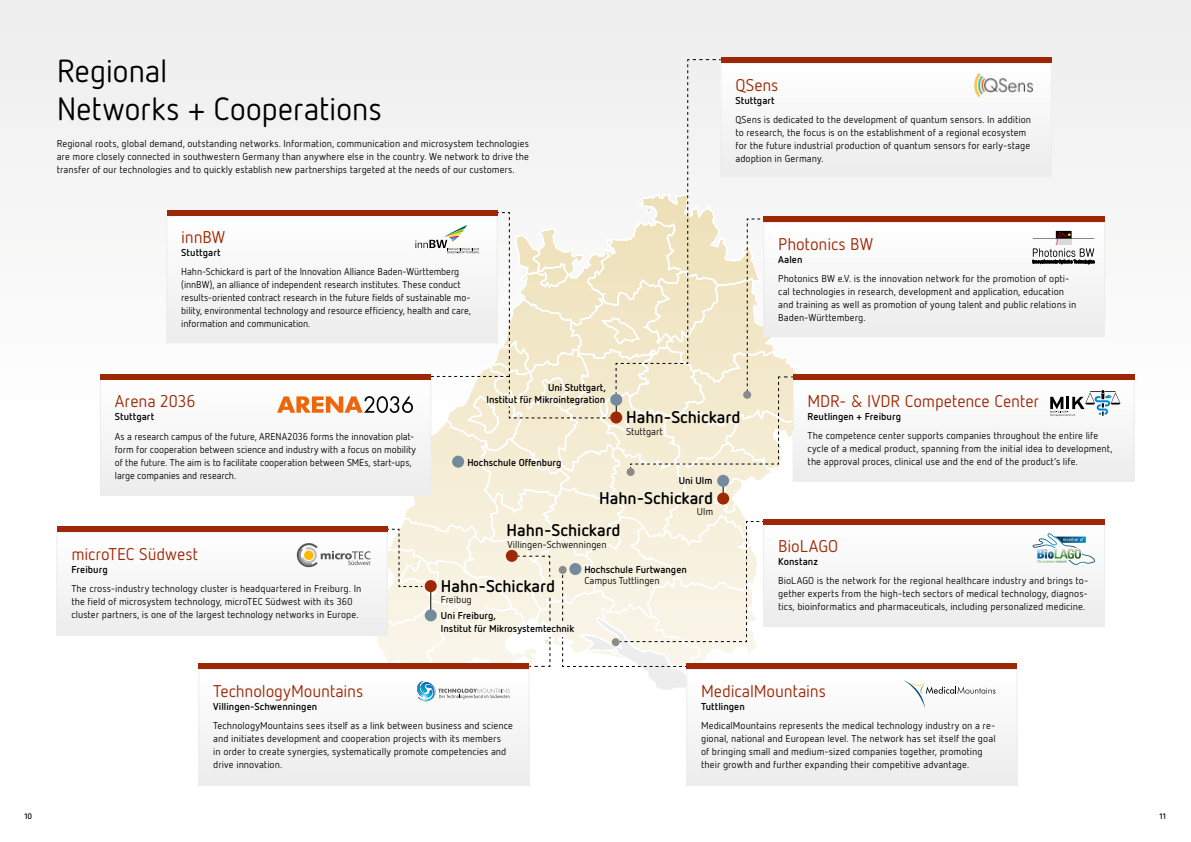
<style>
.page{position:relative;width:1191px;height:842px;background:#fff}
.page>*{position:absolute;margin:0;border:0;box-sizing:border-box;transform-origin:0 0}
.t1{font:32px/38.4px "Netto OT";letter-spacing:-.015em;color:#000}
.t2{font:17px "Netto OT";letter-spacing:-.01em;color:#9e2705}
.t3{font:700 16.9px "Netto OT";color:#000}
.t4{font:10px/13px "Netto OT";color:#000}
.t5{font:700 10px/12px "Netto OT";color:#000;text-align:right}
.t6{font:700 8px "Netto OT";color:#000}
</style>
<div class="page">
<div style="left:0;top:0;width:1191px;height:842px;background:linear-gradient(to right,#f8f8f8,#f9f8f8)"></div>
<div style="left:686px;top:669px;width:331px;height:116px;background:#f4f4f4"></div>
<div style="left:686px;top:669px;width:331px;height:116px;border:1px solid #ededed"></div>
<div style="left:686px;top:663px;width:331px;height:6px;background:#9e2705"></div>
<svg style="left:904px;top:680px;width:91px;height:28px"></svg>
<div style="left:763px;top:525px;width:341px;height:101px;background:#f5f5f5"></div>
<div style="left:763px;top:524px;width:341px;height:102px;border:1px solid #ededed"></div>
<div style="left:763px;top:519px;width:341px;height:5px;background:#9e2705"></div>
<svg style="left:1032px;top:533px;width:63px;height:32px"></svg>
<div style="left:100px;top:380px;width:331px;height:115px;background:#f5f5f5"></div>
<div style="left:100px;top:379px;width:331px;height:117px;border:1px solid #ededed"></div>
<div style="left:100px;top:374px;width:331px;height:5px;background:#9e2705"></div>
<img style="left:277px;top:396px;width:19px;height:17px">
<div style="left:721px;top:63px;width:330px;height:114px;background:#f5f5f5"></div>
<div style="left:720px;top:57px;width:331px;height:6px;background:#9e2705"></div>
<img style="left:974px;top:73px;width:59px;height:25px">
<div style="left:167px;top:216px;width:330px;height:127px;background:#f5f5f5"></div>
<div style="left:167px;top:210px;width:330px;height:5px;background:#9e2705"></div>
<div style="left:793px;top:380px;width:341px;height:101px;background:#f5f5f5"></div>
<div style="left:793px;top:379px;width:341px;height:102px;border:1px solid #ededed"></div>
<div style="left:793px;top:374px;width:341px;height:5px;background:#9e2705"></div>
<svg style="left:1050px;top:390px;width:70px;height:26px"></svg>
<div style="left:57px;top:532px;width:330px;height:103px;background:#f5f5f5"></div>
<div style="left:57px;top:532px;width:330px;height:104px;border:1px solid #ededed"></div>
<div style="left:57px;top:526px;width:330px;height:6px;background:#9e2705"></div>
<div style="left:763px;top:223px;width:341px;height:114px;background:#f5f5f5"></div>
<div style="left:763px;top:222px;width:341px;height:115px;border:1px solid #ededed"></div>
<div style="left:763px;top:217px;width:341px;height:5px;background:#9e2705"></div>
<svg style="left:1032px;top:231px;width:62px;height:33px"></svg>
<div style="left:199px;top:669px;width:330px;height:116px;background:#f4f4f4"></div>
<div style="left:198px;top:669px;width:331px;height:116px;border:1px solid #ededed"></div>
<div style="left:198px;top:663px;width:331px;height:6px;background:#9e2705"></div>
<svg style="left:296px;top:59px;width:513px;height:642px"></svg>
<h1 class="t1" style="left:57px;top:51px;width:327px">Regional<br>Networks + Cooperations</h1>
<p class="t4" style="left:57px;top:136px;width:474px;text-align:justify">Regional roots, global demand, outstanding networks. Information, communication and microsystem technologies are more closely connected in southwestern Germany than anywhere else in the country. We network to drive the transfer of our technologies and to quickly establish new partnerships targeted at the needs of our customers.</p>
<h2 class="t2" style="left:181px;top:227px;width:45px">innBW</h2>
<p class="t5" style="left:181px;top:247px;width:41px">Stuttgart</p>
<p class="t4" style="left:181px;top:265px;width:291px">Hahn-Schickard is part of the Innovation Alliance Baden-Württemberg (innBW), an alliance of independent research institutes. These conduct results-oriented contract research in the future fields of sustainable mo&shy;bility, environmental technology and resource efficiency, health and care, information and communication.</p>
<h2 class="t2" style="left:735px;top:74px;width:45px">QSens</h2>
<p class="t5" style="left:735px;top:94px;width:41px">Stuttgart</p>
<p class="t4" style="left:735px;top:112px;width:297px">QSens is dedicated to the development of quantum sensors. In addition to research, the focus is on the establishment of a regional ecosystem for the future industrial production of quantum sensors for early-stage adoption in Germany.</p>
<h2 class="t2" style="left:778px;top:234px;width:96px">Photonics BW</h2>
<p class="t5" style="left:778px;top:253px;width:26px">Aalen</p>
<p class="t4" style="left:778px;top:272px;width:300px">Photonics BW e.V. is the innovation network for the promotion of opti&shy;cal technologies in research, development and application, education and training as well as promotion of young talent and public relations in Baden-Württemberg.</p>
<h2 class="t2" style="left:115px;top:391px;width:82px">Arena 2036</h2>
<p class="t5" style="left:115px;top:410px;width:41px">Stuttgart</p>
<p class="t4" style="left:115px;top:430px;width:303px">As a research campus of the future, ARENA2036 forms the innovation plat&shy;form for cooperation between science and industry with a focus on mobility of the future. The aim is to facilitate cooperation between SMEs, start-ups, large companies and research.</p>
<p class="t5" style="left:486px;top:381px;width:121px">Uni Stuttgart,<br>Institut für Mikrointegration</p>
<p class="t5" style="left:467px;top:456px;width:96px">Hochschule Offenburg</p>
<h3 class="t3" style="left:626px;top:407px;width:116px">Hahn-Schickard</h3>
<p class="t4" style="left:626px;top:424px;width:38px">Stuttgart</p>
<p class="t5" style="left:679px;top:474px;width:35px">Uni Ulm</p>
<h2 class="t2" style="left:807px;top:391px;width:233px">MDR- &amp; IVDR Competence Center</h2>
<p class="t5" style="left:807px;top:411px;width:95px">Reutlingen + Freiburg</p>
<p class="t4" style="left:807px;top:429px;width:306px">The competence center supports companies throughout the entire life cycle of a medical product, spanning from the initial idea to development, the approval proces, clinical use and the end of the product’s life.</p>
<h2 class="t2" style="left:71px;top:544px;width:128px">microTEC Südwest</h2>
<p class="t5" style="left:71px;top:563px;width:38px">Freiburg</p>
<p class="t4" style="left:71px;top:582px;width:291px">The cross-industry technology cluster is headquartered in Freiburg. In the field of microsystem technology, microTEC Südwest with its 360 cluster partners, is one of the largest technology networks in Europe.</p>
<h3 class="t3" style="left:599px;top:487px;width:116px">Hahn-Schickard</h3>
<p class="t4" style="left:697px;top:505px;width:18px">Ulm</p>
<h3 class="t3" style="left:506px;top:520px;width:116px">Hahn-Schickard</h3>
<p class="t4" style="left:507px;top:537px;width:101px">Villingen-Schwenningen</p>
<h3 class="t3" style="left:441px;top:575px;width:116px">Hahn-Schickard</h3>
<p class="t4" style="left:441px;top:593px;width:32px">Freibug</p>
<p class="t5" style="left:584px;top:563px;width:104px">Hochschule Furtwangen</p>
<p class="t4" style="left:584px;top:574px;width:77px">Campus Tuttlingen</p>
<p class="t5" style="left:441px;top:608px;width:135px;line-height:13.3px;text-align:left">Uni Freiburg,<br>Institut für Mikrosystemtechnik</p>
<h2 class="t2" style="left:778px;top:536px;width:62px">BioLAGO</h2>
<p class="t5" style="left:778px;top:555px;width:41px">Konstanz</p>
<p class="t4" style="left:778px;top:574px;width:312px;text-align:justify">BioLAGO is the network for the regional healthcare industry and brings to&shy;gether experts from the high-tech sectors of medical technology, diagnos&shy;tics, bioinformatics and pharmaceuticals, including personalized medicine.</p>
<h2 class="t2" style="left:213px;top:681px;width:152px">TechnologyMountains</h2>
<p class="t5" style="left:213px;top:700px;width:106px">Villingen-Schwenningen</p>
<p class="t4" style="left:213px;top:719px;width:301px">TechnologyMountains sees itself as a link between business and science and initiates development and cooperation projects with its members<br>in order to create synergies, systematically promote competencies and drive innovation.</p>
<h2 class="t2" style="left:701px;top:681px;width:126px">MedicalMountains</h2>
<p class="t5" style="left:701px;top:700px;width:45px">Tuttlingen</p>
<p class="t4" style="left:701px;top:719px;width:296px">MedicalMountains represents the medical technology industry on a re&shy;gional, national and European level. The network has set itself the goal of bringing small and medium-sized companies together, promoting their growth and further expanding their competitive advantage.</p>
<p class="t6" style="left:24px;top:811px;width:9px">10</p>
<p class="t6" style="left:1159px;top:811px;width:8px">11</p>
</div>
